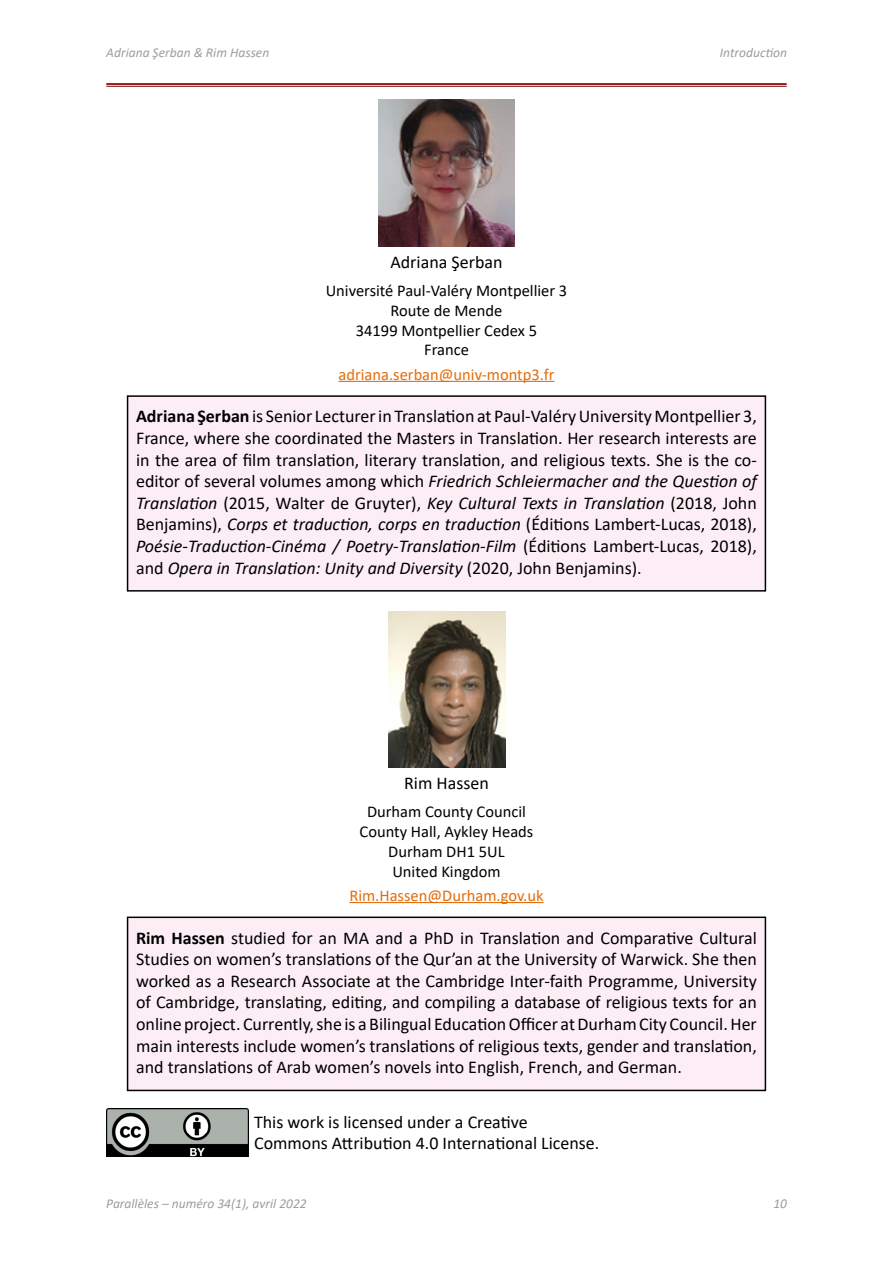
<style>
.page{position:relative;width:893px;height:1263px;background:#fff}
.page>*{position:absolute;margin:0;border:0;box-sizing:border-box;transform-origin:0 0}
.t1{font:18px/21.6px "Calibri";color:#000;text-align:justify}
.t2{font:16.5px/19.8px "Calibri";color:#000;text-align:center}
.t3{font:16.5px "Calibri";color:#e36c0a}
.t4{font:italic 13.5px "Calibri";color:#9d9d9c}
.s1{font-weight:700}
.s2{font-style:italic}
</style>
<div class="page">
<img style="left:106px;top:1109px;width:143px;height:48px">
<hr style="left:106px;top:83px;width:681px;height:2px;background:#800000">
<hr style="left:106px;top:86px;width:681px;height:1px;background:#800000">
<hr style="left:338px;top:381px;width:216px;height:1px;background:#e36c0a">
<div style="left:128px;top:396px;width:637px;height:195px;background:#fdeef6"></div>
<div style="left:127px;top:395px;width:639px;height:197px;border:2px solid #000"></div>
<hr style="left:349px;top:902px;width:195px;height:1px;background:#e36c0a">
<div style="left:128px;top:917px;width:637px;height:173px;background:#fdeef6"></div>
<div style="left:127px;top:916px;width:639px;height:175px;border:2px solid #000"></div>
<img style="left:379px;top:99px;width:136px;height:147px">
<img style="left:388px;top:611px;width:117px;height:156px">
<p class="t4" style="left:106px;top:43px;width:165px">Adriana Şerban &amp; Rim Hassen</p>
<p class="t4" style="left:720px;top:43px;width:69px">Introduction</p>
<p class="t1" style="left:390px;top:250px;width:114px">Adriana Şerban</p>
<p class="t2" style="left:326px;top:280px;width:243px">Université Paul-Valéry Montpellier 3<br>Route de Mende<br>34199 Montpellier Cedex 5<br>France</p>
<p class="t3" style="left:338px;top:363px;width:218px">adriana.serban@univ-montp3.fr</p>
<p class="t1" style="left:136px;top:405px;width:622px"><span class="s1">Adriana Şerban</span> is Senior Lecturer in Translation at Paul-Valéry University Montpellier 3, France, where she coordinated the Masters in Translation. Her research interests are in the area of film translation, literary translation, and religious texts. She is the co&shy;editor of several volumes among which <span class="s2">Friedrich Schleiermacher and the Question of Translation</span> (2015, Walter de Gruyter), <span class="s2">Key Cultural Texts in Translation</span> (2018, John Benjamins), <span class="s2">Corps et traduction, corps en traduction</span> (Éditions Lambert-Lucas, 2018), <span class="s2">Poésie-Traduction-Cinéma / Poetry-Translation-Film</span> (Éditions Lambert-Lucas, 2018), and <span class="s2">Opera in Translation: Unity and Diversity</span> (2020, John Benjamins).</p>
<p class="t1" style="left:404px;top:772px;width:86px">Rim Hassen</p>
<p class="t2" style="left:360px;top:801px;width:175px">Durham County Council<br>County Hall, Aykley Heads<br>Durham DH1 5UL<br>United Kingdom</p>
<p class="t3" style="left:349px;top:884px;width:196px">Rim.Hassen@Durham.gov.uk</p>
<p class="t1" style="left:136px;top:926px;width:622px"><span class="s1">Rim Hassen</span> studied for an MA and a PhD in Translation and Comparative Cultural Studies on women’s translations of the Qur’an at the University of Warwick. She then worked as a Research Associate at the Cambridge Inter-faith Programme, University of Cambridge, translating, editing, and compiling a database of religious texts for an online project. Currently, she is a Bilingual Education Officer at Durham City Council. Her main interests include women’s translations of religious texts, gender and translation, and translations of Arab women’s novels into English, French, and German.</p>
<p class="t1" style="left:254px;top:1110px;width:347px">This work is licensed under a Creative<br>Commons Attribution 4.0 International License.</p>
<p class="t4" style="left:106px;top:1194px;width:202px">Parallèles – numéro 34(1), avril 2022</p>
<p class="t4" style="left:773px;top:1194px;width:15px">10</p>
</div>
